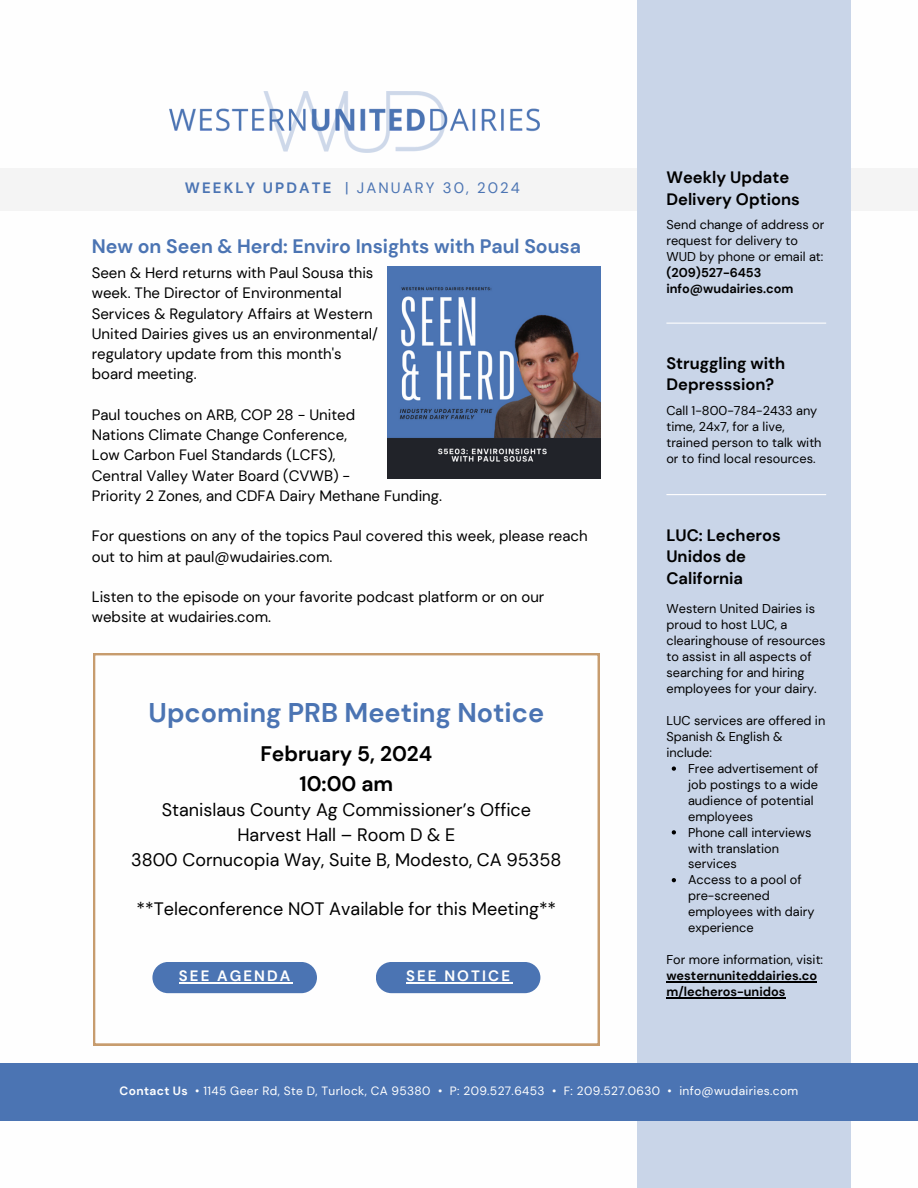
<style>
.page{position:relative;width:918px;height:1188px;background:#fff}
.page>*{position:absolute;margin:0;border:0;box-sizing:border-box;transform-origin:0 0}
.t1{font:700 27px "DM Sans";color:#4b74b3}
.t2{font:700 21px/29.2px "DM Sans";color:#000;text-align:center}
.t3{font:700 19.5px "DM Sans";color:#4b74b3}
.t4{font:18px/24.8px "DM Sans";color:#000;text-align:center}
.t5{font:700 16.5px/21.3px "DM Sans";color:#000}
.t6{font:15px/20.2px "DM Sans";color:#000}
.t7{font:700 15px "DM Sans";letter-spacing:.14em;color:#fefefe}
.t8{font:15px "DM Sans";letter-spacing:.14em;color:#4b74b3}
.t9{font:700 15px "DM Sans";letter-spacing:.14em;color:#4b74b3}
.t10{font:12.75px/15.9px "DM Sans";color:#000}
.t11{font:700 12.75px/15.9px "DM Sans";color:#000}
.t12{font:12px "DM Sans";letter-spacing:.03em;color:#fff}
.s1{font-weight:700}
</style>
<div class="page">
<div style="left:0;top:169px;width:918px;height:42px;background:#f4f4f4"></div>
<div style="left:637px;top:0;width:214px;height:1188px;background:#c9d5e8"></div>
<img style="left:169px;top:92px;width:371px;height:61px">
<hr style="left:666px;top:323px;width:160px;height:1px;background:#fefefe">
<hr style="left:666px;top:494px;width:160px;height:1px;background:#fefefe">
<div style="left:0;top:1063px;width:918px;height:58px;background:#4b74b3"></div>
<svg style="left:93px;top:653px;width:506px;height:393px"></svg>
<div style="left:152px;top:962px;width:165px;height:31px;background:#4b74b3;border-radius:16px"></div>
<hr style="left:179px;top:982px;width:114px;height:2px;background:#fefefe">
<div style="left:376px;top:962px;width:164px;height:31px;background:#4b74b3;border-radius:16px"></div>
<hr style="left:406px;top:982px;width:106px;height:2px;background:#fefefe">
<img style="left:388px;top:266px;width:212px;height:213px">
<svg style="left:672px;top:766px;width:4px;height:5px"></svg>
<svg style="left:672px;top:830px;width:4px;height:4px"></svg>
<svg style="left:672px;top:878px;width:4px;height:4px"></svg>
<hr style="left:666px;top:981px;width:151px;height:1px;background:#000">
<hr style="left:666px;top:997px;width:120px;height:1px;background:#000">
<p class="t9" style="left:185px;top:178px;width:148px">WEEKLY UPDATE</p>
<h6 class="t8" style="left:345px;top:178px;width:176px">| JANUARY 30, 2024</h6>
<p class="t5" style="left:666px;top:167px;width:135px">Weekly Update<br>Delivery Options</p>
<p class="t10" style="left:666px;top:217px;width:159px">Send change of address or request for delivery to<br>WUD by phone or email at:</p>
<p class="t11" style="left:666px;top:265px;width:129px">(209)527-6453 info@wudairies.com</p>
<h4 class="t3" style="left:92px;top:234px;width:491px">New on Seen &amp; Herd: Enviro Insights with Paul Sousa</h4>
<p class="t6" style="left:92px;top:263px;width:283px">Seen &amp; Herd returns with Paul Sousa this</p>
<p class="t6" style="left:92px;top:283px;width:251px">week. The Director of Environmental</p>
<p class="t6" style="left:92px;top:303px;width:283px">Services &amp; Regulatory Affairs at Western</p>
<p class="t6" style="left:92px;top:324px;width:288px">United Dairies gives us an environmental/</p>
<p class="t6" style="left:92px;top:344px;width:251px">regulatory update from this month's</p>
<p class="t6" style="left:92px;top:364px;width:106px">board meeting.</p>
<p class="t6" style="left:92px;top:405px;width:265px">Paul touches on ARB, COP 28 - United</p>
<p class="t6" style="left:92px;top:425px;width:257px">Nations Climate Change Conference,</p>
<p class="t6" style="left:92px;top:445px;width:245px">Low Carbon Fuel Standards (LCFS),</p>
<p class="t6" style="left:92px;top:465px;width:260px">Central Valley Water Board (CVWB) -</p>
<h1 class="t6" style="left:92px;top:486px;width:352px">Priority 2 Zones, and CDFA Dairy Methane Funding.</h1>
<h3 class="t6" style="left:92px;top:526px;width:497px">For questions on any of the topics Paul covered this week, please reach out to him at paul@wudairies.com.</h3>
<h3 class="t6" style="left:92px;top:587px;width:454px">Listen to the episode on your favorite podcast platform or on our website at wudairies.com.</h3>
<p class="t5" style="left:666px;top:353px;width:120px">Struggling with<br>Depresssion?</p>
<p class="t10" style="left:666px;top:403px;width:157px">Call 1-800-784-2433 any time, 24x7, for a live, trained person to talk with or to find local resources.</p>
<p class="t5" style="left:666px;top:525px;width:116px">LUC: Lecheros<br>Unidos de<br>California</p>
<p class="t10" style="left:666px;top:601px;width:161px">Western United Dairies is proud to host LUC, a clearinghouse of resources to assist in all aspects of searching for and hiring employees for your dairy.</p>
<p class="t10" style="left:666px;top:713px;width:160px">LUC services are offered in<br>Spanish &amp; English &amp; include:</p>
<h5 class="t10" style="left:688px;top:761px;width:132px">Free advertisement of job postings to a wide audience of potential employees</h5>
<h2 class="t10" style="left:688px;top:824px;width:125px">Phone call interviews with translation services</h2>
<p class="t10" style="left:688px;top:872px;width:128px">Access to a pool of pre-screened employees with dairy experience</p>
<p class="t10" style="left:666px;top:952px;width:158px">For more information, visit:</p>
<p class="t11" style="left:666px;top:968px;width:152px">westernuniteddairies.co m/lecheros-unidos</p>
<h1 class="t1" style="left:149px;top:695px;width:397px">Upcoming PRB Meeting Notice</h1>
<h4 class="t2" style="left:260px;top:740px;width:174px">February 5, 2024<br>10:00 am</h4>
<h4 class="t4" style="left:131px;top:798px;width:432px">Stanislaus County Ag Commissioner’s Office<br>Harvest Hall – Room D &amp; E<br>3800 Cornucopia Way, Suite B, Modesto, CA 95358</h4>
<p class="t4" style="left:137px;top:897px;width:421px">**Teleconference NOT Available for this Meeting**</p>
<p class="t7" style="left:179px;top:966px;width:113px">SEE AGENDA</p>
<p class="t7" style="left:406px;top:966px;width:105px">SEE NOTICE</p>
<p class="t12" style="left:120px;top:1083px;width:680px"><span class="s1">Contact Us</span> • 1145 Geer Rd, Ste D, Turlock, CA 95380 • P: 209.527.6453 • F: 209.527.0630 • info@wudairies.com</p>
</div>
